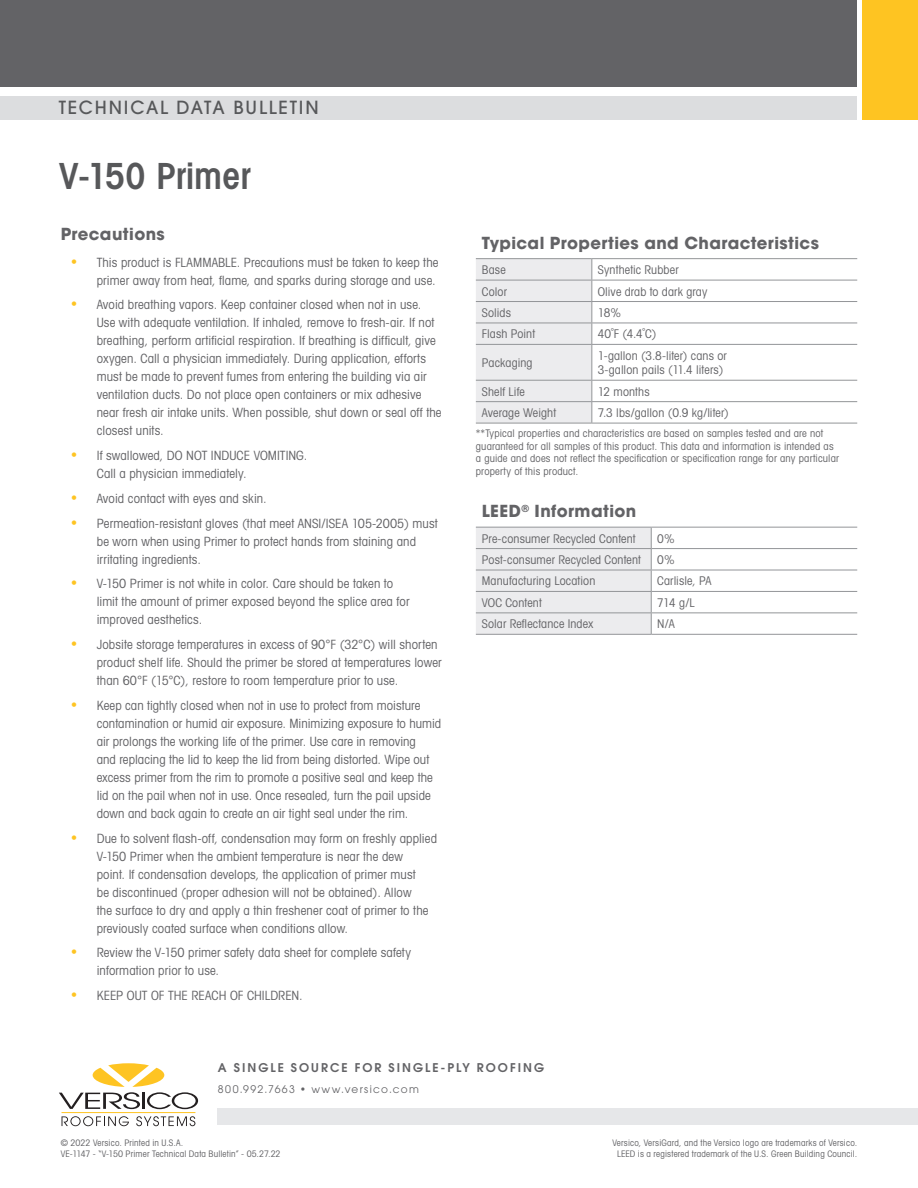
<style>
.page{position:relative;width:918px;height:1188px;background:#fff}
.page>*{position:absolute;margin:0;border:0;box-sizing:border-box;transform-origin:0 0}
.t1{font:600 condensed 36px "Avant Garde";letter-spacing:.005em;color:#57585a}
.t2{font:500 18px "Avant Garde";letter-spacing:.1em;color:#57585a}
.Body_Copy{font:700 16.5px "Avant Garde";letter-spacing:.025em;color:#636366}
.t3{font:condensed 12.75px/18px "Avant Garde";letter-spacing:.01em;color:#636366}
.t4{font:condensed 12px/14.4px "Avant Garde";letter-spacing:.01em;color:#636366}
.t5{font:600 12px "Avant Garde";letter-spacing:.17em;color:#636366}
.t6{font:condensed 10.5px/12.8px "Avant Garde";letter-spacing:.015em;color:#636366}
.t7{font:10.5px "Avant Garde";letter-spacing:.13em;color:#636366}
.t8{font:condensed 9px/10.8px "Avant Garde";letter-spacing:.02em;color:#636366;text-align:center}
.s1{font-stretch:normal;font-size:14.25px;color:#fec422}
</style>
<div class="page">
<hr style="left:476px;top:258px;width:116px;height:1px;background:#939598">
<hr style="left:592px;top:258px;width:265px;height:1px;background:#939598">
<hr style="left:592px;top:280px;width:265px;height:1px;background:#939598">
<hr style="left:592px;top:301px;width:265px;height:1px;background:#939598">
<hr style="left:592px;top:323px;width:265px;height:1px;background:#939598">
<hr style="left:592px;top:344px;width:265px;height:1px;background:#939598">
<hr style="left:592px;top:380px;width:265px;height:1px;background:#939598">
<hr style="left:592px;top:401px;width:265px;height:1px;background:#939598">
<svg style="left:476px;top:259px;width:116px;height:164px"></svg>
<hr style="left:476px;top:423px;width:116px;height:1px;background:#939598">
<hr style="left:592px;top:423px;width:265px;height:1px;background:#939598">
<hr style="left:651px;top:527px;width:206px;height:1px;background:#939598">
<hr style="left:651px;top:548px;width:206px;height:1px;background:#939598">
<hr style="left:651px;top:570px;width:206px;height:1px;background:#939598">
<hr style="left:651px;top:591px;width:206px;height:1px;background:#939598">
<hr style="left:651px;top:612px;width:206px;height:1px;background:#939598">
<svg style="left:476px;top:527px;width:176px;height:107px"></svg>
<hr style="left:476px;top:634px;width:175px;height:1px;background:#939598">
<hr style="left:651px;top:634px;width:206px;height:1px;background:#939598">
<div style="left:218px;top:1108px;width:700px;height:17px;background:#e6e7e9"></div>
<div style="left:0;top:96px;width:856px;height:23px;background:#dcdddf"></div>
<div style="left:0;top:0;width:856px;height:87px;background:#636366"></div>
<div style="left:863px;top:0;width:55px;height:119px;background:#fec422"></div>
<svg style="left:62px;top:1116px;width:67px;height:10px"></svg>
<svg style="left:136px;top:1116px;width:59px;height:10px"></svg>
<hr style="left:62px;top:1112px;width:133px;height:1px;background:#fec422">
<svg style="left:59px;top:1063px;width:139px;height:46px"></svg>
<p class="t2" style="left:59px;top:97px;width:261px">TECHNICAL DATA BULLETIN</p>
<p class="t1" style="left:59px;top:154px;width:193px">V-150 Primer</p>
<p class="Body_Copy" style="left:61px;top:224px;width:106px">Precautions</p>
<p class="t3" style="left:70px;top:253px;width:370px;text-align:right"><span class="s1">•</span> This product is FLAMMABLE. Precautions must be taken to keep the primer away from heat, flame, and sparks during storage and use.</p>
<p class="t3" style="left:97px;top:296px;width:346px;text-indent:-27px"><span class="s1">•</span> Avoid breathing vapors. Keep container closed when not in use.<br>Use with adequate ventilation. If inhaled, remove to fresh-air. If not breathing, perform artificial respiration. If breathing is difficult, give oxygen. Call a physician immediately. During application, efforts must be made to prevent fumes from entering the building via air ventilation ducts. Do not place open containers or mix adhesive near fresh air intake units. When possible, shut down or seal off the closest units.</p>
<p class="t3" style="left:97px;top:446px;width:212px;text-indent:-27px"><span class="s1">•</span> If swallowed, DO NOT INDUCE VOMITING.<br>Call a physician immediately.</p>
<p class="t3" style="left:70px;top:489px;width:198px"><span class="s1">•</span> Avoid contact with eyes and skin.</p>
<p class="t3" style="left:97px;top:514px;width:342px;text-indent:-27px"><span class="s1">•</span> Permeation-resistant gloves (that meet ANSI/ISEA 105-2005) must be worn when using Primer to protect hands from staining and irritating ingredients.</p>
<p class="t3" style="left:97px;top:575px;width:314px;text-indent:-27px"><span class="s1">•</span> V-150 Primer is not white in color. Care should be taken to limit the amount of primer exposed beyond the splice area for improved aesthetics.</p>
<p class="t3" style="left:97px;top:635px;width:347px;text-indent:-27px"><span class="s1">•</span> Jobsite storage temperatures in excess of 90°F (32°C) will shorten product shelf life. Should the primer be stored at temperatures lower than 60°F (15°C), restore to room temperature prior to use.</p>
<p class="t3" style="left:97px;top:696px;width:346px;text-indent:-27px"><span class="s1">•</span> Keep can tightly closed when not in use to protect from moisture contamination or humid air exposure. Minimizing exposure to humid air prolongs the working life of the primer. Use care in removing<br>and replacing the lid to keep the lid from being distorted. Wipe out excess primer from the rim to promote a positive seal and keep the lid on the pail when not in use. Once resealed, turn the pail upside down and back again to create an air tight seal under the rim.</p>
<p class="t3" style="left:97px;top:829px;width:342px;text-indent:-27px"><span class="s1">•</span> Due to solvent flash-off, condensation may form on freshly applied V-150 Primer when the ambient temperature is near the dew<br>point. If condensation develops, the application of primer must<br>be discontinued (proper adhesion will not be obtained). Allow<br>the surface to dry and apply a thin freshener coat of primer to the previously coated surface when conditions allow.</p>
<p class="t3" style="left:97px;top:944px;width:316px;text-indent:-27px"><span class="s1">•</span> Review the V-150 primer safety data sheet for complete safety information prior to use.</p>
<p class="t3" style="left:70px;top:986px;width:234px"><span class="s1">•</span> KEEP OUT OF THE REACH OF CHILDREN.</p>
<p class="Body_Copy" style="left:482px;top:232px;width:339px">Typical Properties and Characteristics</p>
<p class="t4" style="left:482px;top:262px;width:25px">Base</p>
<p class="t4" style="left:598px;top:262px;width:82px">Synthetic Rubber</p>
<p class="t4" style="left:482px;top:284px;width:27px">Color</p>
<p class="t4" style="left:598px;top:284px;width:111px">Olive drab to dark gray</p>
<p class="t4" style="left:482px;top:305px;width:31px">Solids</p>
<p class="t4" style="left:598px;top:305px;width:25px">18%</p>
<p class="t4" style="left:482px;top:327px;width:55px">Flash Point</p>
<p class="t4" style="left:598px;top:327px;width:60px">40˚F (4.4˚C)</p>
<p class="t4" style="left:482px;top:355px;width:52px">Packaging</p>
<p class="t4" style="left:598px;top:348px;width:131px">1-gallon (3.8-liter) cans or<br>3-gallon pails (11.4 liters)</p>
<p class="t4" style="left:482px;top:384px;width:44px">Shelf Life</p>
<p class="t4" style="left:598px;top:384px;width:53px">12 months</p>
<p class="t4" style="left:482px;top:405px;width:76px">Average Weight</p>
<p class="t4" style="left:598px;top:405px;width:133px">7.3 lbs/gallon (0.9 kg/liter)</p>
<p class="t6" style="left:476px;top:427px;width:365px">**Typical properties and characteristics are based on samples tested and are not guaranteed for all samples of this product. This data and information is intended as a guide and does not reflect the specification or specification range for any particular property of this product.</p>
<p class="Body_Copy" style="left:482px;top:501px;width:156px">LEED<sup>®</sup> Information</p>
<p class="t4" style="left:482px;top:531px;width:155px">Pre-consumer Recycled Content</p>
<p class="t4" style="left:657px;top:531px;width:19px">0%</p>
<p class="t4" style="left:482px;top:552px;width:161px">Post-consumer Recycled Content</p>
<p class="t4" style="left:657px;top:552px;width:19px">0%</p>
<p class="t4" style="left:482px;top:574px;width:115px">Manufacturing Location</p>
<p class="t4" style="left:657px;top:574px;width:56px">Carlisle, PA</p>
<p class="t4" style="left:482px;top:595px;width:61px">VOC Content</p>
<p class="t4" style="left:657px;top:595px;width:39px">714 g/L</p>
<p class="t4" style="left:482px;top:617px;width:113px">Solar Reflectance Index</p>
<p class="t4" style="left:657px;top:617px;width:19px">N/A</p>
<p class="t5" style="left:218px;top:1060px;width:328px">A SINGLE SOURCE FOR SINGLE-PLY ROOFING</p>
<p class="t7" style="left:218px;top:1083px;width:203px">800.992.7663 • www.versico.com</p>
<p class="t8" style="left:61px;top:1138px;width:124px">© 2022 Versico. Printed in U.S.A.</p>
<p class="t8" style="left:61px;top:1148px;width:221px">VE-1147 - “V-150 Primer Technical Data Bulletin” - 05.27.22</p>
<p class="t8" style="left:612px;top:1138px;width:246px">Versico, VersiGard, and the Versico logo are trademarks of Versico.<br>LEED is a registered trademark of the U.S. Green Building Council.</p>
</div>
